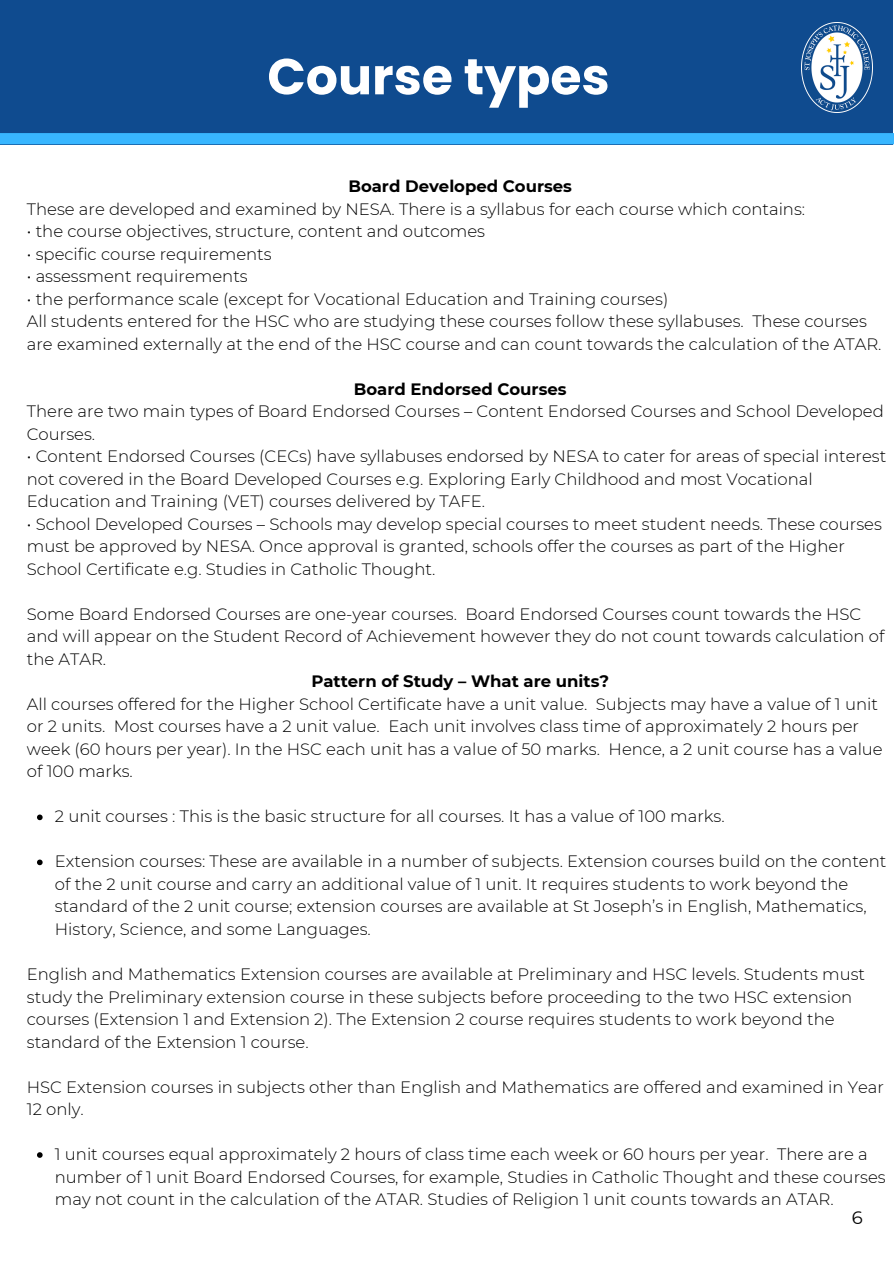
<style>
.page{position:relative;width:894px;height:1264px;background:#fff}
.page>*{position:absolute;margin:0;border:0;box-sizing:border-box;transform-origin:0 0}
.t1{font:700 50.55px "Poppins";color:#fff}
.t2{font:18px "Montserrat";color:#000}
.t3{font:300 16.5px/22.5px "Montserrat";color:#000}
.t4{font:700 16.5px "Montserrat";color:#000}
</style>
<div class="page">
<div style="left:0;top:0;width:892px;height:144px;background:#0f4b8f"></div>
<img style="left:801px;top:22px;width:71px;height:90px">
<div style="left:0;top:133px;width:893px;height:11px;background:#38b6ff"></div>
<svg style="left:37px;top:814px;width:6px;height:6px"></svg>
<svg style="left:37px;top:859px;width:6px;height:6px"></svg>
<svg style="left:37px;top:1152px;width:6px;height:5px"></svg>
<h1 class="t1" style="left:267px;top:41px;width:344px">Course types</h1>
<p class="t4" style="left:348px;top:176px;width:225px">Board Developed Courses</p>
<p class="t3" style="left:27px;top:197px;width:779px">These are developed and examined by NESA. There is a syllabus for each course which contains:</p>
<p class="t3" style="left:27px;top:220px;width:459px">• the course objectives, structure, content and outcomes</p>
<p class="t3" style="left:27px;top:242px;width:246px">• specific course requirements</p>
<p class="t3" style="left:27px;top:265px;width:222px">• assessment requirements</p>
<p class="t3" style="left:27px;top:287px;width:642px">• the performance scale (except for Vocational Education and Training courses)</p>
<p class="t3" style="left:27px;top:310px;width:856px">All students entered for the HSC who are studying these courses follow these syllabuses. These courses are examined externally at the end of the HSC course and can count towards the calculation of the ATAR.</p>
<p class="t4" style="left:354px;top:379px;width:214px">Board Endorsed Courses</p>
<p class="t3" style="left:27px;top:400px;width:858px">There are two main types of Board Endorsed Courses – Content Endorsed Courses and School Developed<br>Courses.</p>
<p class="t3" style="left:27px;top:445px;width:860px">• Content Endorsed Courses (CECs) have syllabuses endorsed by NESA to cater for areas of special interest not covered in the Board Developed Courses e.g. Exploring Early Childhood and most Vocational<br>Education and Training (VET) courses delivered by TAFE.</p>
<p class="t3" style="left:27px;top:512px;width:856px">• School Developed Courses – Schools may develop special courses to meet student needs. These courses must be approved by NESA. Once approval is granted, schools offer the courses as part of the Higher<br>School Certificate e.g. Studies in Catholic Thought.</p>
<p class="t3" style="left:27px;top:602px;width:858px">Some Board Endorsed Courses are one-year courses. Board Endorsed Courses count towards the HSC and will appear on the Student Record of Achievement however they do not count towards calculation of the ATAR.</p>
<p class="t4" style="left:311px;top:671px;width:299px">Pattern of Study – What are units?</p>
<p class="t3" style="left:27px;top:692px;width:857px">All courses offered for the Higher School Certificate have a unit value. Subjects may have a value of 1 unit or 2 units. Most courses have a 2 unit value. Each unit involves class time of approximately 2 hours per week (60 hours per year). In the HSC each unit has a value of 50 marks. Hence, a 2 unit course has a value of 100 marks.</p>
<p class="t3" style="left:55px;top:805px;width:671px">2 unit courses : This is the basic structure for all courses. It has a value of 100 marks.</p>
<p class="t3" style="left:55px;top:850px;width:832px">Extension courses: These are available in a number of subjects. Extension courses build on the content of the 2 unit course and carry an additional value of 1 unit. It requires students to work beyond the standard of the 2 unit course; extension courses are available at St Joseph’s in English, Mathematics, History, Science, and some Languages.</p>
<p class="t3" style="left:27px;top:962px;width:839px">English and Mathematics Extension courses are available at Preliminary and HSC levels. Students must study the Preliminary extension course in these subjects before proceeding to the two HSC extension courses (Extension 1 and Extension 2). The Extension 2 course requires students to work beyond the standard of the Extension 1 course.</p>
<p class="t3" style="left:27px;top:1075px;width:858px">HSC Extension courses in subjects other than English and Mathematics are offered and examined in Year<br>12 only.</p>
<p class="t3" style="left:55px;top:1142px;width:832px">1 unit courses equal approximately 2 hours of class time each week or 60 hours per year. There are a number of 1 unit Board Endorsed Courses, for example, Studies in Catholic Thought and these courses may not count in the calculation of the ATAR. Studies of Religion 1 unit counts towards an ATAR.</p>
<p class="t2" style="left:851px;top:1206px;width:12px">6</p>
</div>
